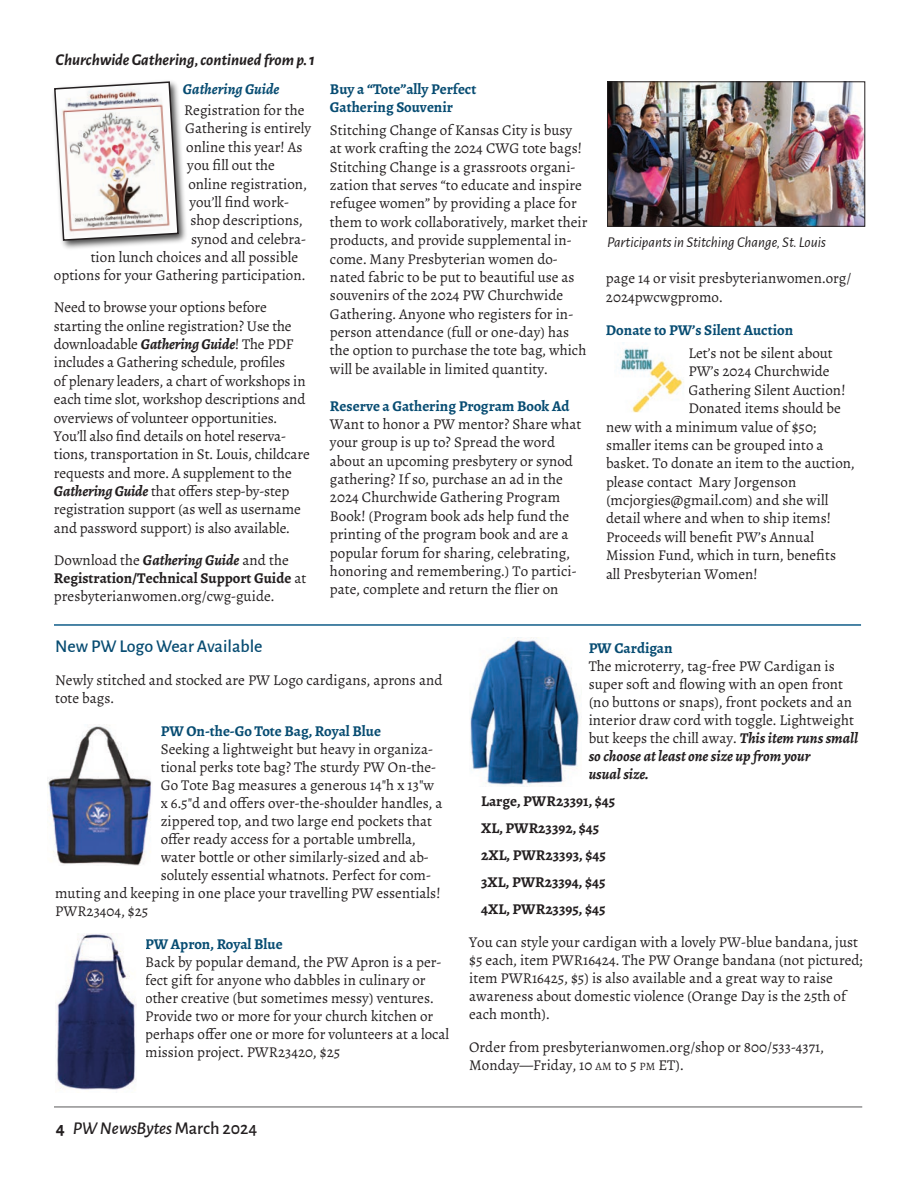
<style>
.page{position:relative;width:918px;height:1188px;background:#fff}
.page>*{position:absolute;margin:0;border:0;box-sizing:border-box;transform-origin:0 0}
.t1{font:500 18px "Alegreya Sans";color:#074c72}
.t2{font:italic 500 18px "Alegreya Sans";color:#231f20}
.t3{font:italic 700 16.5px "Alegreya Sans";color:#231f20}
.t4{font:15px/18.3px "Alegreya";color:#231f20}
.t5{font:700 15px/18.3px "Alegreya";color:#074c72}
.t6{font:700 15px/27px "Alegreya";color:#231f20}
.t7{font:italic 15px "Alegreya Sans";color:#231f20}
.t8{font:italic 700 15px "Alegreya";color:#074c72}
.s1{font-weight:700;font-style:italic}
.s2{font-weight:700}
.s3{font-weight:700;font-style:normal}
.s4{font-style:normal}
.s5{font-size:11.25px}
</style>
<div class="page">
<hr style="left:54px;top:1106px;width:808px;height:2px;background:#6c6b6c">
<hr style="left:54px;top:624px;width:807px;height:2px;background:#105d89">
<img style="left:62px;top:133px;width:124px;height:116px">
<svg style="left:53px;top:81px;width:127px;height:161px"></svg>
<img style="left:47px;top:724px;width:105px;height:142px">
<img style="left:55px;top:934px;width:81px;height:156px">
<img style="left:470px;top:639px;width:110px;height:147px">
<img style="left:609px;top:83px;width:254px;height:142px">
<div style="left:607px;top:81px;width:258px;height:146px;border:1px solid #231f20"></div>
<img style="left:617px;top:343px;width:67px;height:70px">
<p class="t3" style="left:56px;top:51px;width:261px">Churchwide Gathering, continued from p. 1</p>
<p class="t8" style="left:183px;top:78px;width:98px">Gathering Guide</p>
<p class="t4" style="left:184px;top:101px;width:122px">Registration for the</p>
<p class="t4" style="left:185px;top:119px;width:128px">Gathering is entirely</p>
<p class="t4" style="left:186px;top:138px;width:118px">online this year! As</p>
<p class="t4" style="left:187px;top:156px;width:89px">you fill out the</p>
<p class="t4" style="left:188px;top:174px;width:120px">online registration,</p>
<p class="t4" style="left:189px;top:193px;width:101px">you’ll find work-</p>
<p class="t4" style="left:191px;top:211px;width:114px">shop descriptions,</p>
<p class="t4" style="left:191px;top:229px;width:116px">synod and celebra-</p>
<p class="t4" style="left:91px;top:248px;width:209px">tion lunch choices and all possible</p>
<p class="t4" style="left:54px;top:266px;width:253px">options for your Gathering participation.</p>
<p class="t4" style="left:54px;top:298px;width:257px">Need to browse your options before starting the online registration? Use the downloadable <span class="s1">Gathering Guide</span>! The PDF includes a Gathering schedule, profiles<br>of plenary leaders, a chart of workshops in each time slot, workshop descriptions and overviews of volunteer opportunities.<br>You’ll also find details on hotel reserva&shy;tions, transportation in St. Louis, childcare requests and more. A supplement to the <span class="s1">Gathering Guide</span> that offers step-by-step registration support (as well as username and password support) is also available.</p>
<p class="t4" style="left:54px;top:550px;width:254px">Download the <span class="s1">Gathering Guide</span> and the<br><span class="s2">Registration/Technical Support Guide</span> at presbyterianwomen.org/cwg-guide.</p>
<p class="t5" style="left:330px;top:79px;width:148px">Buy a “Tote”ally Perfect<br>Gathering Souvenir</p>
<p class="t4" style="left:330px;top:121px;width:259px">Stitching Change of Kansas City is busy at work crafting the 2024 CWG tote bags!<br>Stitching Change is a grassroots organi&shy;zation that serves “to educate and inspire refugee women” by providing a place for them to work collaboratively, market their products, and provide supplemental in&shy;come. Many Presbyterian women do&shy;nated fabric to be put to beautiful use as souvenirs of the 2024 PW Churchwide Gathering. Anyone who registers for in&shy;person attendance (full or one-day) has the option to purchase the tote bag, which will be available in limited quantity.</p>
<p class="t5" style="left:330px;top:396px;width:241px">Reserve a Gathering Program Book Ad</p>
<p class="t4" style="left:330px;top:415px;width:253px">Want to honor a PW mentor? Share what your group is up to? Spread the word about an upcoming presbytery or synod gathering? If so, purchase an ad in the 2024 Churchwide Gathering Program Book! (Program book ads help fund the printing of the program book and are a popular forum for sharing, celebrating, honoring and remembering.) To partici&shy;pate, complete and return the flier on</p>
<p class="t7" style="left:607px;top:233px;width:220px">Participants in Stitching Change, St. Louis</p>
<p class="t4" style="left:606px;top:269px;width:247px">page 14 or visit presbyterianwomen.org/<br>2024pwcwgpromo.</p>
<p class="t5" style="left:606px;top:321px;width:189px">Donate to PW’s Silent Auction</p>
<p class="t4" style="left:688px;top:344px;width:146px">Let’s not be silent about</p>
<p class="t4" style="left:688px;top:362px;width:143px">PW’s 2024 Churchwide</p>
<p class="t4" style="left:688px;top:381px;width:159px">Gathering Silent Auction!</p>
<p class="t4" style="left:688px;top:399px;width:154px">Donated items should be</p>
<p class="t4" style="left:606px;top:417px;width:212px">new with a minimum value of $50;</p>
<p class="t4" style="left:606px;top:436px;width:219px">smaller items can be grouped into a</p>
<p class="t4" style="left:606px;top:454px;width:250px">basket. To donate an item to the auction,</p>
<p class="t4" style="left:606px;top:472px;width:192px">please contact Mary Jorgenson</p>
<p class="t4" style="left:606px;top:491px;width:224px">(mcjorgies@gmail.com) and she will</p>
<p class="t4" style="left:606px;top:509px;width:227px">detail where and when to ship items!</p>
<p class="t4" style="left:606px;top:528px;width:210px">Proceeds will benefit PW’s Annual</p>
<p class="t4" style="left:606px;top:546px;width:232px">Mission Fund, which in turn, benefits</p>
<p class="t4" style="left:606px;top:564px;width:153px">all Presbyterian Women!</p>
<p class="t1" style="left:55px;top:636px;width:209px">New PW Logo Wear Available</p>
<p class="t4" style="left:55px;top:671px;width:389px">Newly stitched and stocked are PW Logo cardigans, aprons and tote bags.</p>
<p class="t5" style="left:161px;top:722px;width:222px">PW On-the-Go Tote Bag, Royal Blue</p>
<p class="t4" style="left:161px;top:740px;width:274px">Seeking a lightweight but heavy in organiza-</p>
<p class="t4" style="left:161px;top:758px;width:277px">tional perks tote bag? The sturdy PW On-the-</p>
<p class="t4" style="left:161px;top:776px;width:275px">Go Tote Bag measures a generous 14"h x 13"w</p>
<p class="t4" style="left:161px;top:794px;width:283px">x 6.5"d and offers over-the-shoulder handles, a</p>
<p class="t4" style="left:161px;top:812px;width:273px">zippered top, and two large end pockets that</p>
<p class="t4" style="left:161px;top:830px;width:257px">offer ready access for a portable umbrella,</p>
<p class="t4" style="left:161px;top:848px;width:270px">water bottle or other similarly-sized and ab-</p>
<p class="t4" style="left:161px;top:866px;width:272px">solutely essential whatnots. Perfect for com-</p>
<p class="t4" style="left:55px;top:884px;width:387px">muting and keeping in one place your travelling PW essentials!</p>
<p class="t4" style="left:55px;top:902px;width:95px">PWR23404, $25</p>
<p class="t5" style="left:145px;top:935px;width:139px">PW Apron, Royal Blue</p>
<p class="t4" style="left:145px;top:953px;width:305px">Back by popular demand, the PW Apron is a per&shy;fect gift for anyone who dabbles in culinary or other creative (but sometimes messy) ventures.<br>Provide two or more for your church kitchen or perhaps offer one or more for volunteers at a local mission project. PWR23420, $25</p>
<p class="t2" style="left:56px;top:1118px;width:203px"><span class="s3">4</span> PW NewsBytes<span class="s4">March 2024</span></p>
<p class="t5" style="left:589px;top:639px;width:86px">PW Cardigan</p>
<p class="t4" style="left:589px;top:657px;width:271px">The microterry, tag-free PW Cardigan is super soft and flowing with an open front (no buttons or snaps), front pockets and an interior draw cord with toggle. Lightweight but keeps the chill away. <span class="s1">This item runs small so choose at least one size up from your<br>usual size.</span></p>
<p class="t6" style="left:481px;top:788px;width:136px">Large, PWR23391, $45<br>XL, PWR23392, $45<br>2XL, PWR23393, $45<br>3XL, PWR23394, $45<br>4XL, PWR23395, $45</p>
<p class="t4" style="left:469px;top:933px;width:395px">You can style your cardigan with a lovely PW-blue bandana, just $5 each, item PWR16424. The PW Orange bandana (not pictured; item PWR16425, $5) is also available and a great way to raise awareness about domestic violence (Orange Day is the 25th of each month).</p>
<p class="t4" style="left:469px;top:1038px;width:356px">Order from presbyterianwomen.org/shop or 800/533-4371,<br>Monday—Friday, 10 <span class="s5">AM</span> to 5 <span class="s5">PM</span> ET).</p>
</div>
